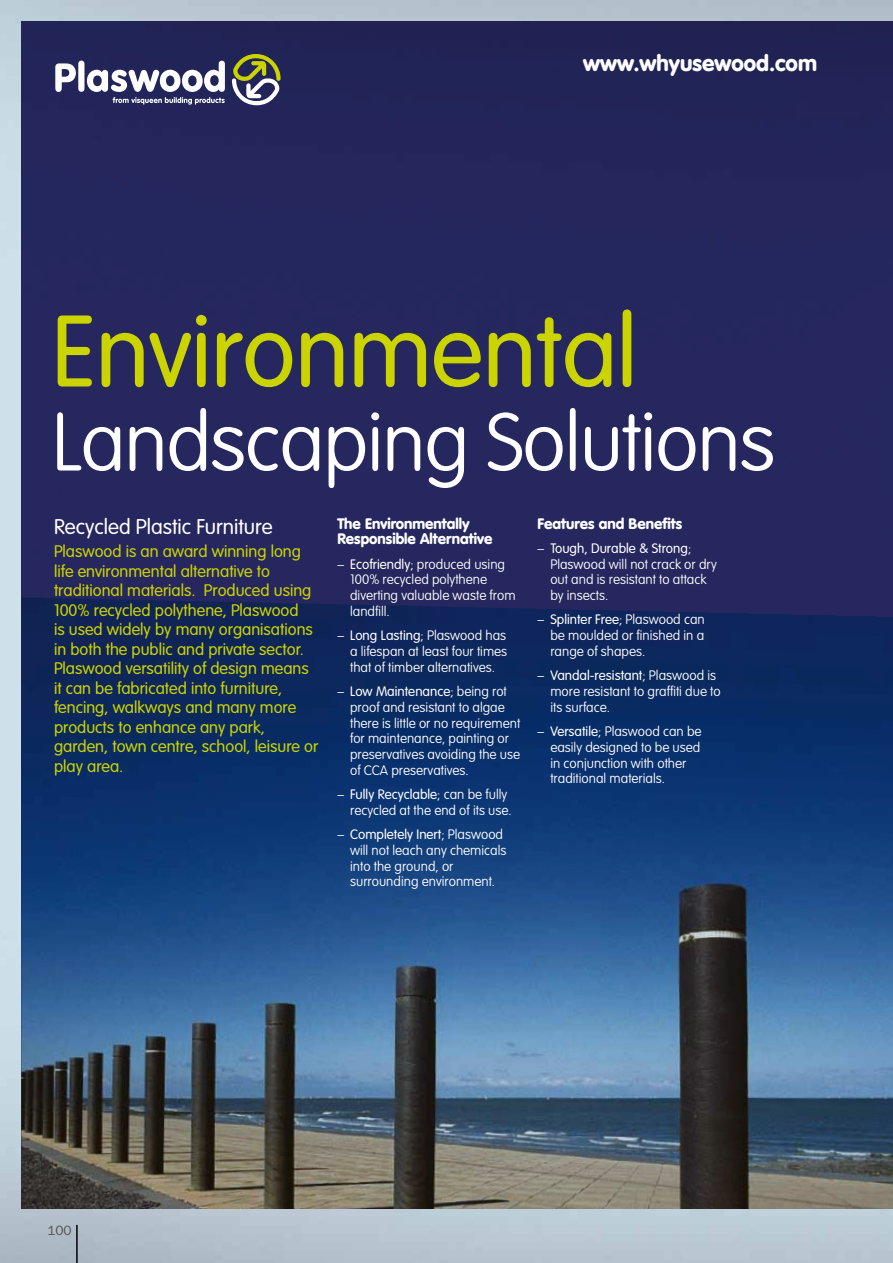
<style>
.page{position:relative;width:893px;height:1263px;background:#fff}
.page>*{position:absolute;margin:0;border:0;box-sizing:border-box;transform-origin:0 0}
.t1{font:300 99.75px "VAG Rounded";letter-spacing:-.005em;color:#cbd300}
.t2{font:100 81px "VAG Rounded";letter-spacing:-.015em;color:#fff}
.t3{font:900 22.35px "VAG Rounded";color:#fff}
.t4{font:300 21px "VAG Rounded";color:#fff}
.t5{font:300 16.5px/19.5px "VAG Rounded";color:#cbd300}
.t6{font:900 15px/15.8px "VAG Rounded";color:#fff}
.t7{font:100 13.5px/15.8px "VAG Rounded";color:#fff}
.t8{font:13.5px "Franklin Gothic";color:#53534d}
.s1{font-weight:300}
</style>
<div class="page">
<div style="left:21px;top:21px;width:872px;height:1188px;background:#25275e"></div>
<img style="left:21px;top:597px;width:872px;height:612px">
<svg style="left:232px;top:54px;width:49px;height:51px"></svg>
<svg style="left:55px;top:61px;width:170px;height:44px"></svg>
<hr style="left:76px;top:1225px;width:2px;height:38px;background:#000">
<h3 class="t3" style="left:583px;top:50px;width:235px">www.whyusewood.com</h3>
<h1 class="t1" style="left:52px;top:295px;width:587px">Environmental</h1>
<h2 class="t2" style="left:52px;top:396px;width:725px">Landscaping Solutions</h2>
<h3 class="t4" style="left:54px;top:514px;width:220px">Recycled Plastic Furniture</h3>
<p class="t5" style="left:54px;top:542px;width:266px">Plaswood is an award winning long life environmental alternative to traditional materials. Produced using 100% recycled polythene, Plaswood<br>is used widely by many organisations in both the public and private sector.<br>Plaswood versatility of design means it can be fabricated into furniture, fencing, walkways and many more products to enhance any park, garden, town centre, school, leisure or play area.</p>
<p class="t6" style="left:337px;top:515px;width:157px">The Environmentally<br>Responsible Alternative</p>
<p class="t7" style="left:350px;top:556px;width:167px;text-indent:-13px">– <span class="s1">Ecofriendly</span>; produced using<br>100% recycled polythene diverting valuable waste from landfill.</p>
<p class="t7" style="left:350px;top:628px;width:159px;text-align:justify;text-indent:-13px">– <span class="s1">Long Lasting</span>; Plaswood has a lifespan at least four times that of timber alternatives.</p>
<p class="t7" style="left:350px;top:683px;width:172px;text-indent:-13px">– <span class="s1">Low Maintenance</span>; being rot proof and resistant to algae there is little or no requirement for maintenance, painting or preservatives avoiding the use of CCA preservatives.</p>
<p class="t7" style="left:350px;top:786px;width:163px;text-indent:-13px">– <span class="s1">Fully Recyclable</span>; can be fully recycled at the end of its use.</p>
<p class="t7" style="left:350px;top:826px;width:158px;text-indent:-13px">– <span class="s1">Completely Inert</span>; Plaswood will not leach any chemicals into the ground, or surrounding environment.</p>
<p class="t6" style="left:538px;top:515px;width:146px">Features and Benefits</p>
<p class="t7" style="left:550px;top:540px;width:168px;text-indent:-13px">– <span class="s1">Tough, Durable &amp; Strong</span>;<br>Plaswood will not crack or dry out and is resistant to attack by insects.</p>
<p class="t7" style="left:550px;top:612px;width:156px;text-align:justify;text-indent:-13px">– <span class="s1">Splinter Free</span>; Plaswood can be moulded or finished in a range of shapes.</p>
<p class="t7" style="left:550px;top:668px;width:172px;text-indent:-13px">– <span class="s1">Vandal-resistant</span>; Plaswood is more resistant to graffiti due to its surface.</p>
<p class="t7" style="left:550px;top:723px;width:153px;text-indent:-13px">– <span class="s1">Versatile</span>; Plaswood can be easily designed to be used in conjunction with other traditional materials.</p>
<p class="t8" style="left:47px;top:1223px;width:26px">100</p>
</div>
